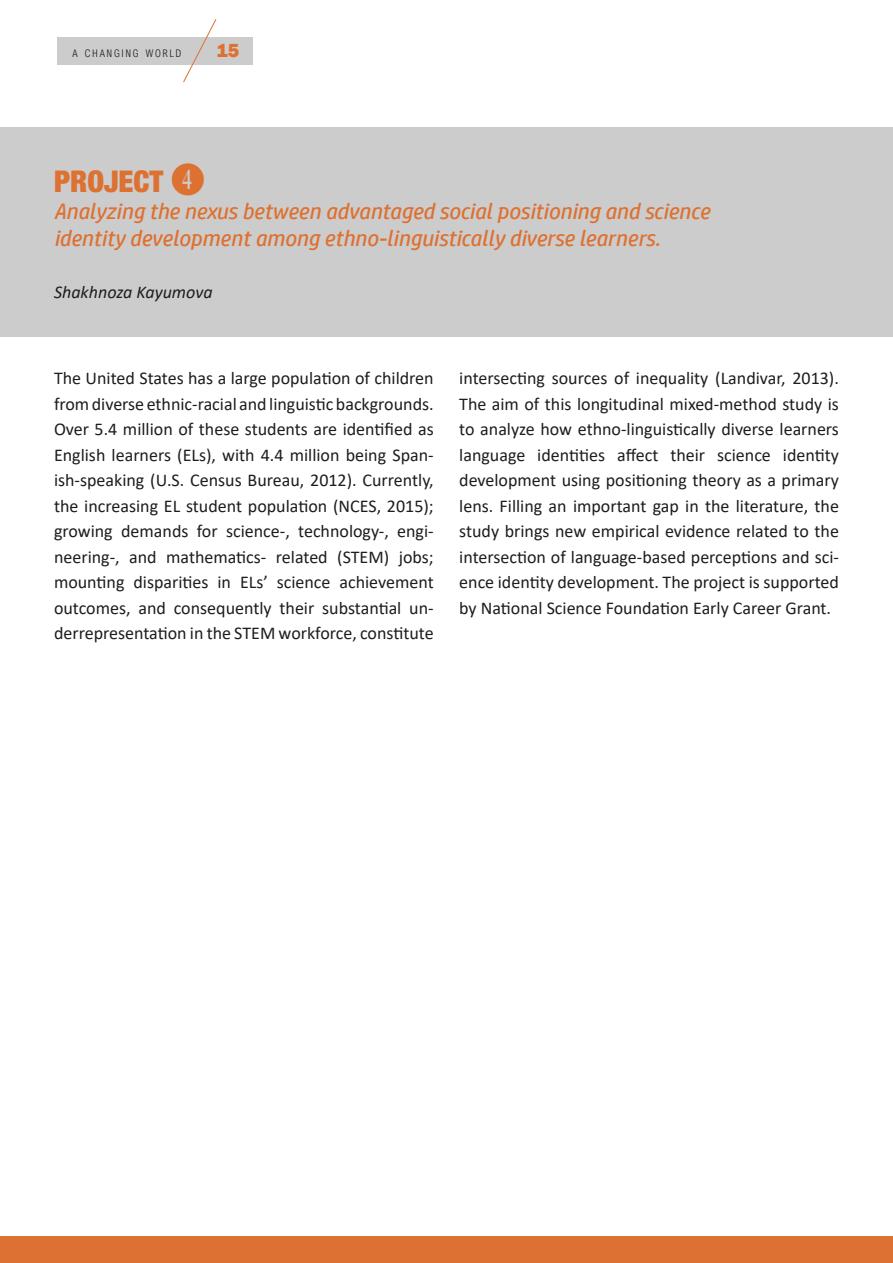
<style>
.page{position:relative;width:893px;height:1263px;background:#fff}
.page>*{position:absolute;margin:0;border:0;box-sizing:border-box;transform-origin:0 0}
.grote_kop{font:900 condensed 30px "Helvetica Neue LT Std";color:#dd7131}
.kop_italic{font:italic 22.5px "HP Simplified";color:#dd7131}
.t1{font:800 19.5px "Franklin Gothic";color:#dd7131}
.Platte_tekst{font:18px/25.5px "Calibri";color:#1d1d1b;text-align:justify}
.Platte_tekst-2{font:italic 18px "Calibri";color:#1d1d1b}
.t2{font:300 10.5px "Arial Nova Cond";letter-spacing:.155em;color:#1d1d1b}
.s1{font-family:"Numberpile";font-weight:400;font-stretch:normal}
</style>
<div class="page">
<div style="left:57px;top:37px;width:196px;height:27px;background:#cdcccd"></div>
<svg style="left:183px;top:19px;width:34px;height:64px"></svg>
<div style="left:0;top:1236px;width:893px;height:27px;background:#dd7131"></div>
<div style="left:0;top:128px;width:893px;height:209px;background:#cdcccd"></div>
<p class="t2" style="left:72px;top:47px;width:110px">A CHANGING WORLD</p>
<p class="t1" style="left:216px;top:38px;width:24px">15</p>
<p class="grote_kop" style="left:54px;top:163px;width:153px">PROJECT <span class="s1">E</span></p>
<p class="kop_italic" style="left:54px;top:197px;width:657px">Analyzing the nexus between advantaged social positioning and science</p>
<p class="kop_italic" style="left:54px;top:224px;width:608px">identity development among ethno-linguistically diverse learners.</p>
<p class="Platte_tekst-2" style="left:54px;top:279px;width:160px">Shakhnoza Kayumova</p>
<p class="Platte_tekst" style="left:54px;top:365px;width:381px">The United States has a large population of children from diverse ethnic-racial and linguistic backgrounds.<br>Over 5.4 million of these students are identified as English learners (ELs), with 4.4 million being Span&shy;ish-speaking (U.S. Census Bureau, 2012). Currently, the increasing EL student population (NCES, 2015); growing demands for science-, technology-, engi&shy;neering-, and mathematics- related (STEM) jobs; mounting disparities in ELs’ science achievement outcomes, and consequently their substantial un&shy;derrepresentation in the STEM workforce, constitute</p>
<p class="Platte_tekst" style="left:459px;top:365px;width:381px">intersecting sources of inequality (Landivar, 2013).<br>The aim of this longitudinal mixed-method study is to analyze how ethno-linguistically diverse learners language identities affect their science identity development using positioning theory as a primary lens. Filling an important gap in the literature, the study brings new empirical evidence related to the intersection of language-based perceptions and sci&shy;ence identity development. The project is supported by National Science Foundation Early Career Grant.</p>
</div>
